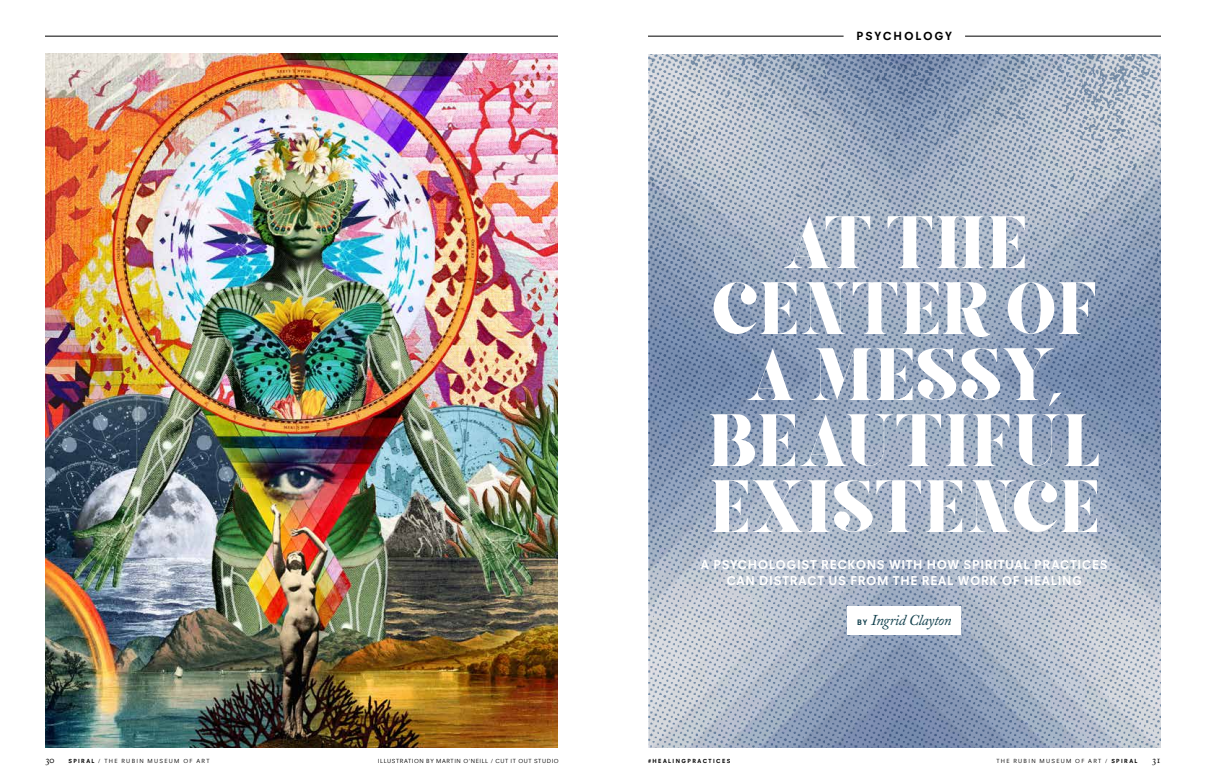
<style>
.page{position:relative;width:1206px;height:783px;background:#fff}
.page>*{position:absolute;margin:0;border:0;box-sizing:border-box;transform-origin:0 0}
.t1{font:74px/66px "Giaza Pro";letter-spacing:.02em;color:#fff;text-align:center}
.t2{font:italic 15px "Adobe Caslon Pro";letter-spacing:-.025em;color:#11404d}
.t3{font:700 13px/16px "Neuzeit Office";letter-spacing:.05em;color:#fff;text-align:center}
.t4{font:700 12px "Neuzeit Office";letter-spacing:.145em;color:#000}
.t5{font:10px "Adobe Caslon Pro";color:#000}
.t6{font:6px "Neuzeit Office";letter-spacing:.215em;color:#000}
.t7{font:6px "Neuzeit Office";letter-spacing:.105em;color:#000}
.t8{font:700 6px "Neuzeit Office";letter-spacing:.24em;color:#000}
.s1{font-family:"Neuzeit Office";font-weight:700;font-style:normal;font-size:8px}
.s2{font-weight:700}
</style>
<div class="page">
<hr style="left:648px;top:36px;width:513px;height:1px;background:#000">
<hr style="left:45px;top:747px;width:513px;height:1px;background:#000">
<img style="left:46px;top:53px;width:512px;height:695px">
<img style="left:648px;top:54px;width:512px;height:694px">
<hr style="left:45px;top:36px;width:513px;height:1px;background:#000">
<svg style="left:844px;top:36px;width:121px;height:1px"></svg>
<div style="left:848px;top:607px;width:113px;height:28px;background:#fff"></div>
<p class="t4" style="left:857px;top:29px;width:97px">PSYCHOLOGY</p>
<h1 class="t1" style="left:708px;top:209px;width:394px">AT THE<br>CENTER OF<br>A MESSY,<br>BEAUTIFUL<br>EXISTENCE</h1>
<p class="t3" style="left:701px;top:557px;width:408px">A PSYCHOLOGIST RECKONS WITH HOW SPIRITUAL PRACTICES<br>CAN DISTRACT US FROM THE REAL WORK OF HEALING</p>
<p class="t2" style="left:857px;top:611px;width:96px"><span class="s1">BY</span> Ingrid Clayton</p>
<p class="t5" style="left:45px;top:754px;width:11px">30</p>
<p class="t6" style="left:68px;top:757px;width:143px"><span class="s2">SPIRAL</span> / THE RUBIN MUSEUM OF ART</p>
<p class="t7" style="left:378px;top:758px;width:182px">ILLUSTRATION BY MARTIN O'NEILL / CUT IT OUT STUDIO</p>
<p class="t8" style="left:648px;top:757px;width:84px">#HEALINGPRACTICES</p>
<p class="t6" style="left:996px;top:757px;width:143px">THE RUBIN MUSEUM OF ART / <span class="s2">SPIRAL</span></p>
<p class="t5" style="left:1152px;top:754px;width:11px">31</p>
</div>
